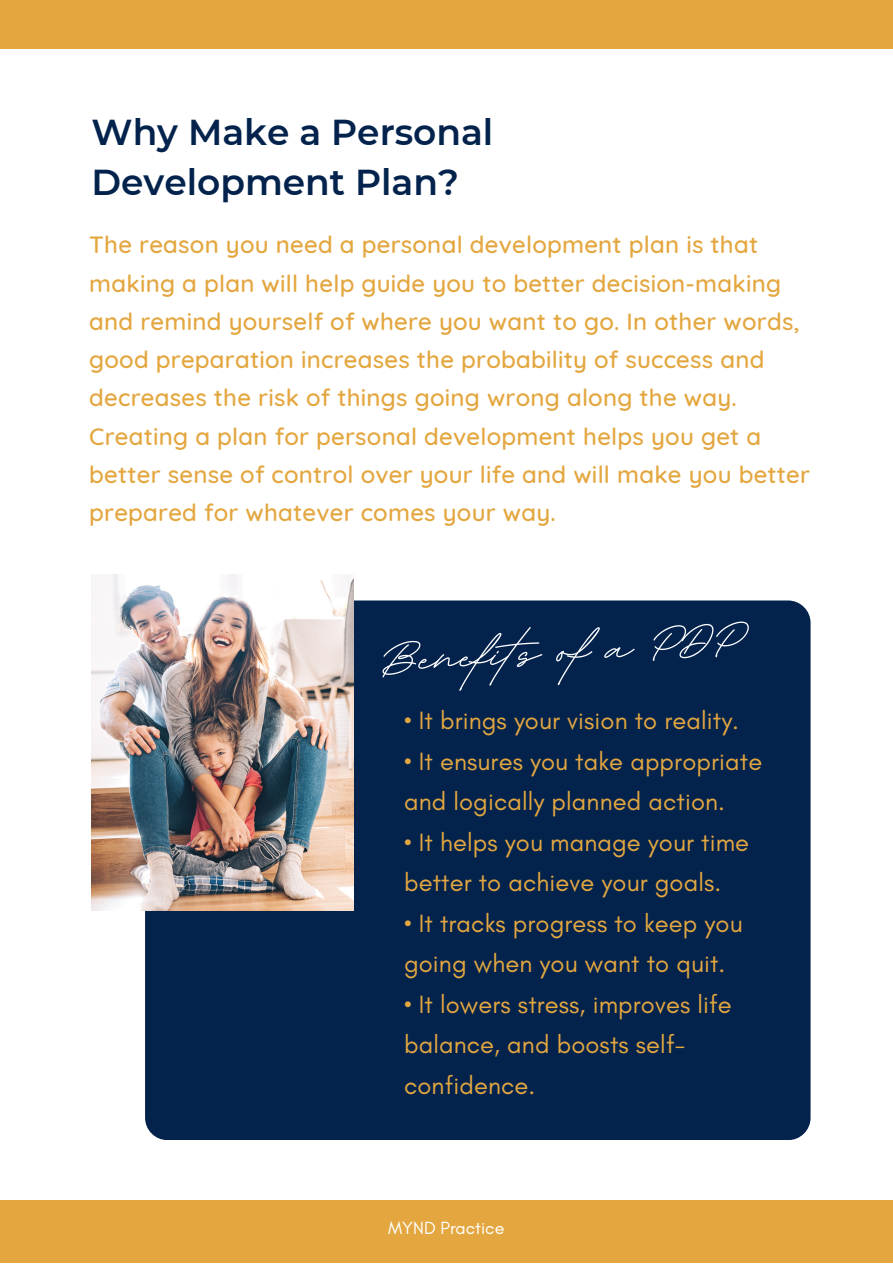
<style>
.page{position:relative;width:893px;height:1264px;background:#fff}
.page>*{position:absolute;margin:0;border:0;box-sizing:border-box;transform-origin:0 0}
.t1{font:700 82.5px "BD Script";color:#fff}
.t2{font:600 36px/49.5px "Montserrat";color:#03234d}
.t3{font:25.5px/40.5px "Glacial Indifference";letter-spacing:.005em;color:#e4a740}
.t4{font:500 24px/38.2px "Quicksand";letter-spacing:.01em;color:#e4a740}
.t5{font:18px "Glacial Indifference";color:#fff}
</style>
<div class="page">
<div style="left:145px;top:600px;width:665px;height:540px;background:#03234d;border-radius:22px"></div>
<img style="left:91px;top:574px;width:262px;height:336px">
<div style="left:0;top:1199px;width:892px;height:63px;background:#e4a740"></div>
<div style="left:0;top:0;width:892px;height:49px;background:#e4a740"></div>
<h2 class="t2" style="left:91px;top:107px;width:403px">Why Make a Personal<br>Development Plan?</h2>
<p class="t4" style="left:89px;top:225px;width:722px">The reason you need a personal development plan is that making a plan will help guide you to better decision-making and remind yourself of where you want to go. In other words, good preparation increases the probability of success and decreases the risk of things going wrong along the way.<br>Creating a plan for personal development helps you get a better sense of control over your life and will make you better prepared for whatever comes your way.</p>
<h1 class="t1" style="left:380px;top:605px;width:360px;rotate:-3deg">Benefits of a PDP</h1>
<p class="t3" style="left:404px;top:700px;width:336px">• It brings your vision to reality.</p>
<p class="t3" style="left:404px;top:740px;width:359px">• It ensures you take appropriate and logically planned action.</p>
<p class="t3" style="left:404px;top:821px;width:346px">• It helps you manage your time better to achieve your goals.</p>
<p class="t3" style="left:404px;top:902px;width:340px">• It tracks progress to keep you going when you want to quit.</p>
<p class="t3" style="left:404px;top:983px;width:329px">• It lowers stress, improves life balance, and boosts self&shy;confidence.</p>
<p class="t5" style="left:388px;top:1217px;width:118px">MYND Practice</p>
</div>
